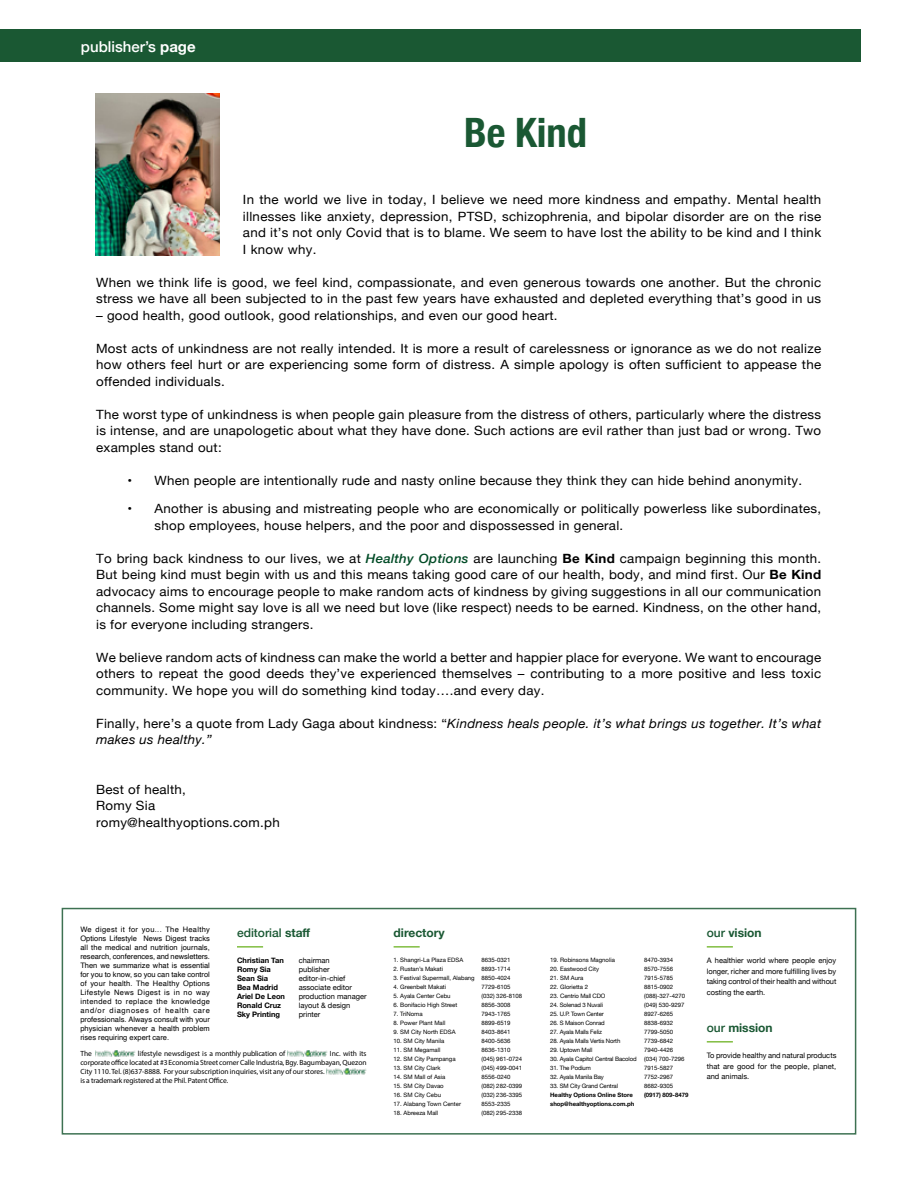
<style>
.page{position:relative;width:918px;height:1188px;background:#fff}
.page>*{position:absolute;margin:0;border:0;box-sizing:border-box;transform-origin:0 0}
.t1{font:700 condensed 40.5px "Helvetica Neue";color:#1a5833}
.t2{font:500 15px "Helvetica Neue";color:#fff}
.t3{font:12.75px/16.5px "Helvetica Neue";letter-spacing:.02em;color:#000;text-align:justify;scale:1.04 1}
.t4{font:italic 12.75px/16.5px "Helvetica Neue";letter-spacing:.02em;color:#000;scale:1.04 1}
.t5{font:700 12px "Helvetica Neue";color:#1a5833}
.t6{font:500 12px "Helvetica Neue";color:#1a5833}
.t7{font:7.5px/9px "Helvetica";letter-spacing:.005em;color:#000;text-align:justify}
.t8{font:7.5px/9px "Helvetica Neue";color:#000;text-align:justify}
.t9{font:7.5px/9px "Myriad Pro";letter-spacing:-.01em;color:#000}
.t10{font:700 7.5px/9px "Helvetica Neue";color:#000}
.t11{font:6px/9px "Helvetica Neue";color:#000}
.t12{font:6px "Helvetica Neue";letter-spacing:-.02em;color:#000}
.t13{font:700 6px "Helvetica Neue";color:#000}
.s1{font-weight:700}
.s2{font-weight:500;font-style:italic;color:#004b26}
.s3{font-style:normal}
.s4{font-weight:500}
</style>
<div class="page">
<div style="left:0;top:29px;width:860px;height:33px;background:#1a5833"></div>
<svg style="left:61px;top:907px;width:796px;height:228px"></svg>
<img style="left:96px;top:1050px;width:39px;height:7px">
<img style="left:288px;top:1050px;width:40px;height:7px">
<img style="left:327px;top:1068px;width:40px;height:7px">
<hr style="left:237px;top:946px;width:26px;height:2px;background:#81bd41">
<hr style="left:394px;top:946px;width:26px;height:2px;background:#81bd41">
<hr style="left:707px;top:946px;width:26px;height:2px;background:#81bd41">
<hr style="left:707px;top:1041px;width:26px;height:2px;background:#81bd41">
<img style="left:95px;top:93px;width:125px;height:162px">
<p class="t2" style="left:81px;top:34px;width:116px">publisher’s <span class="s1">page</span></p>
<h1 class="t1" style="left:464px;top:99px;width:124px">Be Kind</h1>
<p class="t3" style="left:243px;top:192px;width:558px">In the world we live in today, I believe we need more kindness and empathy. Mental health illnesses like anxiety, depression, PTSD, schizophrenia, and bipolar disorder are on the rise and it’s not only Covid that is to blame. We seem to have lost the ability to be kind and I think I know why.</p>
<p class="t3" style="left:96px;top:275px;width:699px">When we think life is good, we feel kind, compassionate, and even generous towards one another. But the chronic stress we have all been subjected to in the past few years have exhausted and depleted everything that’s good in us</p>
<p class="t3" style="left:96px;top:308px;width:445px">– good health, good outlook, good relationships, and even our good heart.</p>
<p class="t3" style="left:96px;top:341px;width:699px">Most acts of unkindness are not really intended. It is more a result of carelessness or ignorance as we do not realize how others feel hurt or are experiencing some form of distress. A simple apology is often sufficient to appease the offended individuals.</p>
<p class="t3" style="left:96px;top:407px;width:699px">The worst type of unkindness is when people gain pleasure from the distress of others, particularly where the distress is intense, and are unapologetic about what they have done. Such actions are evil rather than just bad or wrong. Two examples stand out:</p>
<p class="t3" style="left:128px;top:473px;width:650px">• When people are intentionally rude and nasty online because they think they can hide behind anonymity.</p>
<p class="t3" style="left:155px;top:501px;width:643px;text-indent:-27px">• Another is abusing and mistreating people who are economically or politically powerless like subordinates, shop employees, house helpers, and the poor and dispossessed in general.</p>
<p class="t3" style="left:96px;top:551px;width:699px">To bring back kindness to our lives, we at <span class="s2">Healthy Options</span> are launching <span class="s1">Be Kind</span> campaign beginning this month.<br>But being kind must begin with us and this means taking good care of our health, body, and mind first. Our <span class="s1">Be Kind </span>advocacy aims to encourage people to make random acts of kindness by giving suggestions in all our communication channels. Some might say love is all we need but love (like respect) needs to be earned. Kindness, on the other hand, is for everyone including strangers.</p>
<p class="t3" style="left:96px;top:650px;width:699px">We believe random acts of kindness can make the world a better and happier place for everyone. We want to encourage others to repeat the good deeds they’ve experienced themselves – contributing to a more positive and less toxic community. We hope you will do something kind today….and every day.</p>
<p class="t4" style="left:96px;top:716px;width:699px"><span class="s3">Finally, here’s a quote from Lady Gaga about kindness: “</span>Kindness heals people. it’s what brings us together. It’s what makes us healthy.”</p>
<p class="t3" style="left:96px;top:782px;width:178px;text-align:left">Best of health,<br>Romy Sia romy@healthyoptions.com.ph</p>
<p class="t7" style="left:80px;top:925px;width:131px">We digest it for you... The Healthy Options Lifestyle News Digest tracks all the medical and nutrition journals, research, conferences, and newsletters.<br>Then we summarize what is essential for you to know, so you can take control of your health. The Healthy Options Lifestyle News Digest is in no way intended to replace the knowledge and/or diagnoses of health care professionals. Always consult with your physician whenever a health problem rises requiring expert care.</p>
<p class="t6" style="left:237px;top:923px;width:75px">editorial <span class="s1">staff</span></p>
<p class="t5" style="left:394px;top:923px;width:53px">directory</p>
<p class="t5" style="left:707px;top:923px;width:56px"><span class="s4">our</span> vision</p>
<p class="t11" style="left:394px;top:955px;width:71px">1. Shangri-La Plaza EDSA</p>
<p class="t11" style="left:394px;top:964px;width:51px">2. Rustan’s Makati</p>
<p class="t11" style="left:394px;top:973px;width:83px">3. Festival Supermall, Alabang</p>
<p class="t11" style="left:394px;top:982px;width:54px">4. Greenbelt Makati</p>
<p class="t11" style="left:394px;top:991px;width:59px">5. Ayala Center Cebu</p>
<p class="t11" style="left:394px;top:1000px;width:65px">6. Bonifacio High Street</p>
<p class="t11" style="left:394px;top:1009px;width:31px">7. TriNoma</p>
<p class="t11" style="left:394px;top:1018px;width:53px">8. Power Plant Mall</p>
<p class="t11" style="left:394px;top:1027px;width:64px">9. SM City North EDSA</p>
<p class="t11" style="left:394px;top:1036px;width:52px">10. SM City Manila</p>
<p class="t11" style="left:394px;top:1045px;width:48px">11. SM Megamall</p>
<p class="t11" style="left:394px;top:1054px;width:64px">12. SM City Pampanga</p>
<p class="t11" style="left:394px;top:1063px;width:49px">13. SM City Clark</p>
<p class="t11" style="left:394px;top:1072px;width:53px">14. SM Mall of Asia</p>
<p class="t11" style="left:394px;top:1081px;width:52px">15. SM City Davao</p>
<p class="t11" style="left:394px;top:1090px;width:49px">16. SM City Cebu</p>
<p class="t11" style="left:394px;top:1099px;width:69px">17. Alabang Town Center</p>
<p class="t11" style="left:394px;top:1108px;width:46px">18. Abreeza Mall</p>
<p class="t11" style="left:482px;top:955px;width:42px">8635-0321<br>8893-1714<br>8850-4024<br>7729-6105 (032) 326-8108<br>8856-3008<br>7943-1765<br>8899-6519<br>8403-8641<br>8400-5636<br>8636-1310 (045) 961-0724 (045) 499-0041<br>8556-0240 (082) 282-0399 (032) 236-3395<br>8553-2335 (082) 295-2338</p>
<p class="t11" style="left:550px;top:955px;width:66px">19. Robinsons Magnolia</p>
<p class="t11" style="left:644px;top:955px;width:43px">8470-3934<br>8570-7556<br>7915-5785<br>8815-0902 (088)-327-4270 (049) 530-9297<br>8927-6265<br>8838-6932<br>7799-5050<br>7739-6842<br>7940-4426 (034) 700-7296<br>7915-5827<br>7752-2967<br>8682-9305</p>
<p class="t8" style="left:707px;top:955px;width:131px;line-height:10.6px">A healthier world where people enjoy longer, richer and more fulfilling lives by taking control of their health and without costing the earth.</p>
<p class="t8" style="left:299px;top:956px;width:69px;text-align:left">chairman<br>publisher editor-in-chief associate editor production manager layout &amp; design printer</p>
<p class="t10" style="left:237px;top:956px;width:50px">Christian Tan<br>Romy Sia<br>Sean Sia<br>Bea Madrid<br>Ariel De Leon<br>Ronald Cruz<br>Sky Printing</p>
<p class="t11" style="left:550px;top:964px;width:51px">20. Eastwood City</p>
<p class="t11" style="left:550px;top:973px;width:35px">21. SM Aura</p>
<p class="t11" style="left:550px;top:982px;width:39px">22. Glorietta 2</p>
<p class="t12" style="left:550px;top:991px;width:57px">23. Centrio Mall CDO</p>
<p class="t12" style="left:550px;top:1000px;width:54px">24. Solenad 3 Nuvali</p>
<p class="t12" style="left:550px;top:1009px;width:55px">25. U.P. Town Center</p>
<p class="t12" style="left:550px;top:1018px;width:56px">26. S Maison Conrad</p>
<p class="t12" style="left:550px;top:1027px;width:53px">27. Ayala Malls Feliz</p>
<p class="t12" style="left:550px;top:1036px;width:72px">28. Ayala Malls Vertis North</p>
<p class="t12" style="left:550px;top:1045px;width:44px">29. Uptown Mall</p>
<p class="t12" style="left:550px;top:1054px;width:88px">30. Ayala Capitol Central Bacolod</p>
<p class="t12" style="left:550px;top:1063px;width:42px">31. The Podium</p>
<p class="t12" style="left:550px;top:1072px;width:55px">32. Ayala Manila Bay</p>
<p class="t12" style="left:550px;top:1081px;width:69px">33. SM City Grand Central</p>
<p class="t5" style="left:707px;top:1018px;width:67px"><span class="s4">our</span> mission</p>
<p class="t9" style="left:80px;top:1049px;width:13px">The</p>
<p class="t9" style="left:138px;top:1049px;width:149px">lifestyle newsdigest is a monthly publication of</p>
<p class="t9" style="left:80px;top:1049px;width:288px;text-indent:249px">Inc. with its corporate office located at #3 Economia Street corner Calle Industria, Bgy. Bagumbayan, Quezon City 1110. Tel. (8)637-8888. For your subscription inquiries, visit any of our stores.<br>is a trademark registered at the Phil. Patent Office.</p>
<p class="t8" style="left:707px;top:1050px;width:131px;line-height:10.6px">To provide healthy and natural products that are good for the people, planet, and animals.</p>
<p class="t13" style="left:550px;top:1090px;width:84px">Healthy Options Online Store</p>
<p class="t13" style="left:644px;top:1090px;width:46px">(0917) 809-8479</p>
<p class="t13" style="left:550px;top:1099px;width:86px">shop@healthyoptions.com.ph</p>
</div>
